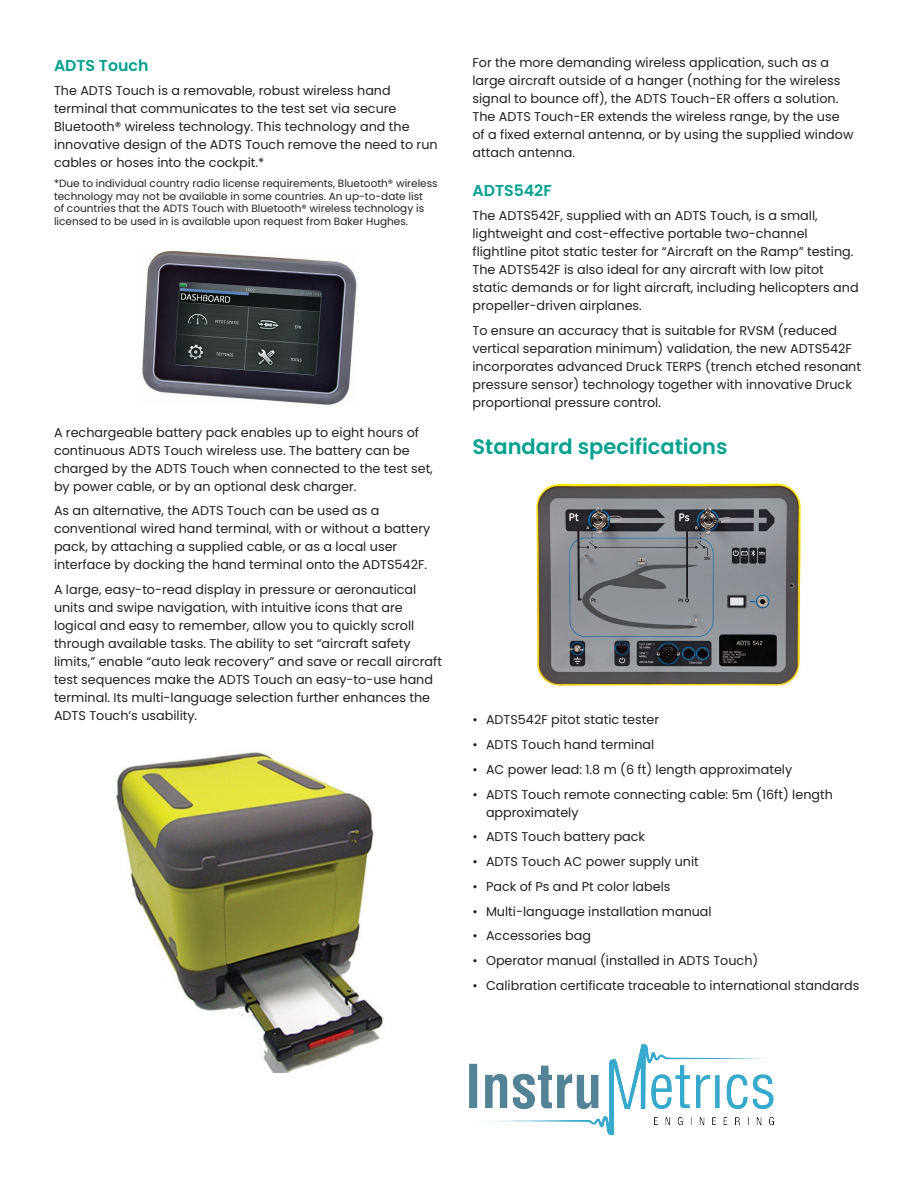
<style>
.page{position:relative;width:918px;height:1188px;background:#fff}
.page>*{position:absolute;margin:0;border:0;box-sizing:border-box;transform-origin:0 0}
.t1{font:600 21px "Poppins";color:#00a08f}
.t2{font:600 15.75px "Poppins";color:#00a08f}
.t3{font:12.75px/18px "Poppins";color:#231f20}
.t4{font:10.5px/12.8px "Poppins";color:#231f20}
</style>
<div class="page">
<img style="left:142px;top:250px;width:215px;height:155px">
<img style="left:116px;top:752px;width:267px;height:320px">
<img style="left:536px;top:483px;width:265px;height:203px">
<img style="left:469px;top:1045px;width:304px;height:90px">
<p class="t2" style="left:54px;top:56px;width:96px">ADTS Touch</p>
<p class="t3" style="left:54px;top:82px;width:385px">The ADTS Touch is a removable, robust wireless hand terminal that communicates to the test set via secure Bluetooth® wireless technology. This technology and the innovative design of the ADTS Touch remove the need to run cables or hoses into the cockpit.*</p>
<p class="t4" style="left:54px;top:177px;width:385px">*Due to individual country radio license requirements, Bluetooth® wireless technology may not be available in some countries. An up-to-date list<br>of countries that the ADTS Touch with Bluetooth® wireless technology is licensed to be used in is available upon request from Baker Hughes.</p>
<p class="t3" style="left:54px;top:423px;width:380px">A rechargeable battery pack enables up to eight hours of continuous ADTS Touch wireless use. The battery can be charged by the ADTS Touch when connected to the test set, by power cable, or by an optional desk charger.</p>
<p class="t3" style="left:54px;top:502px;width:378px">As an alternative, the ADTS Touch can be used as a conventional wired hand terminal, with or without a battery pack, by attaching a supplied cable, or as a local user interface by docking the hand terminal onto the ADTS542F.</p>
<p class="t3" style="left:54px;top:581px;width:389px">A large, easy-to-read display in pressure or aeronautical units and swipe navigation, with intuitive icons that are logical and easy to remember, allow you to quickly scroll through available tasks. The ability to set “aircraft safety limits,” enable “auto leak recovery” and save or recall aircraft test sequences make the ADTS Touch an easy-to-use hand terminal. Its multi-language selection further enhances the ADTS Touch’s usability.</p>
<p class="t3" style="left:472px;top:54px;width:382px">For the more demanding wireless application, such as a large aircraft outside of a hanger (nothing for the wireless signal to bounce off), the ADTS Touch-ER offers a solution.<br>The ADTS Touch-ER extends the wireless range, by the use of a fixed external antenna, or by using the supplied window attach antenna.</p>
<p class="t2" style="left:472px;top:181px;width:81px">ADTS542F</p>
<p class="t3" style="left:472px;top:207px;width:388px">The ADTS542F, supplied with an ADTS Touch, is a small, lightweight and cost-effective portable two-channel flightline pitot static tester for “Aircraft on the Ramp” testing.<br>The ADTS542F is also ideal for any aircraft with low pitot static demands or for light aircraft, including helicopters and propeller-driven airplanes.</p>
<p class="t3" style="left:472px;top:322px;width:390px">To ensure an accuracy that is suitable for RVSM (reduced vertical separation minimum) validation, the new ADTS542F incorporates advanced Druck TERPS (trench etched resonant pressure sensor) technology together with innovative Druck proportional pressure control.</p>
<h1 class="t1" style="left:472px;top:435px;width:257px">Standard specifications</h1>
<p class="t3" style="left:472px;top:711px;width:188px">• ADTS542F pitot static tester</p>
<p class="t3" style="left:472px;top:736px;width:183px">• ADTS Touch hand terminal</p>
<p class="t3" style="left:472px;top:760px;width:321px">• AC power lead: 1.8 m (6 ft) length approximately</p>
<p class="t3" style="left:486px;top:785px;width:348px;text-indent:-14px">• ADTS Touch remote connecting cable: 5m (16ft) length approximately</p>
<p class="t3" style="left:472px;top:828px;width:174px">• ADTS Touch battery pack</p>
<p class="t3" style="left:472px;top:853px;width:228px">• ADTS Touch AC power supply unit</p>
<p class="t3" style="left:472px;top:877px;width:200px">• Pack of Ps and Pt color labels</p>
<p class="t3" style="left:472px;top:902px;width:241px">• Multi-language installation manual</p>
<p class="t3" style="left:472px;top:927px;width:120px">• Accessories bag</p>
<p class="t3" style="left:472px;top:952px;width:287px">• Operator manual (installed in ADTS Touch)</p>
<p class="t3" style="left:472px;top:976px;width:389px">• Calibration certificate traceable to international standards</p>
</div>
